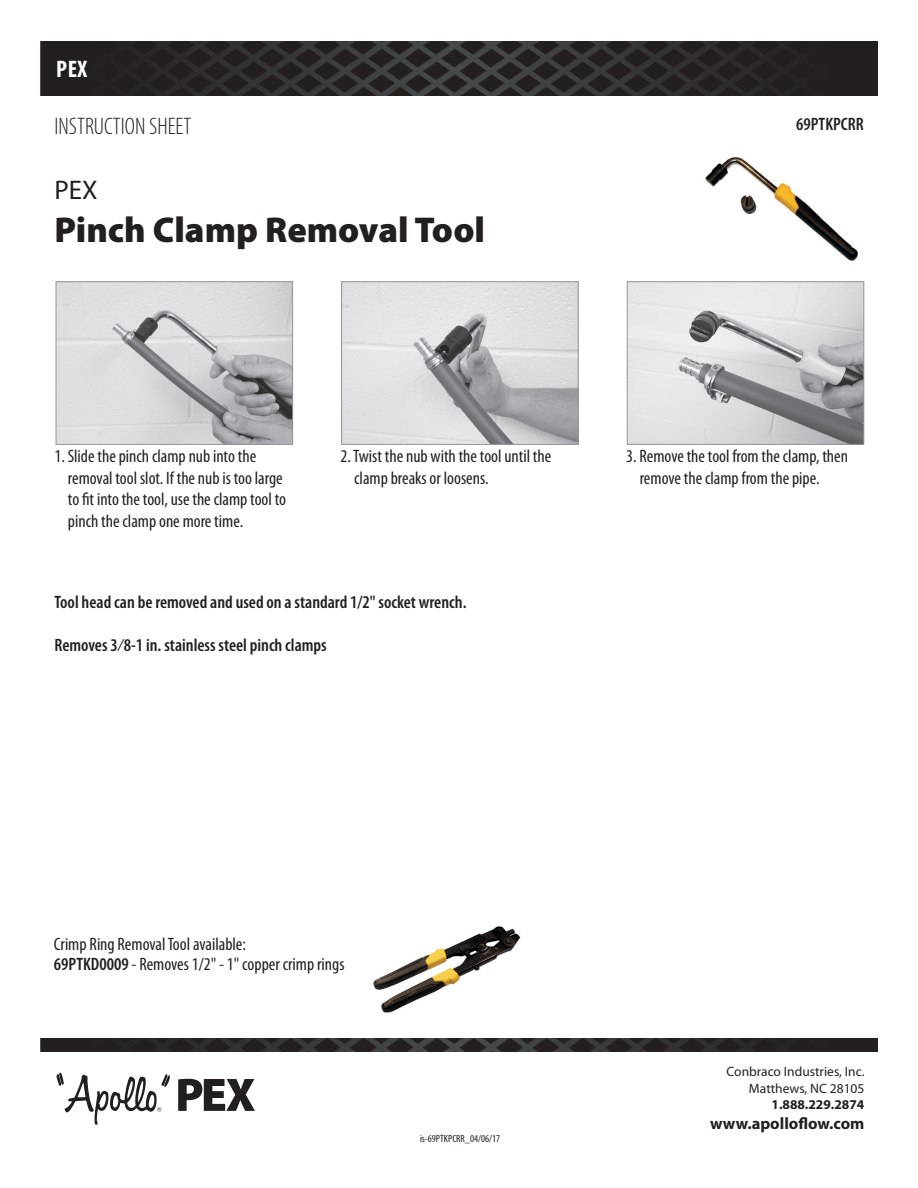
<style>
.page{position:relative;width:918px;height:1188px;background:#fff}
.page>*{position:absolute;margin:0;border:0;box-sizing:border-box;transform-origin:0 0}
.t1{font:900 36px "Myriad Pro";color:#231f20}
.t2{font:27px "Myriad Pro";color:#231f20}
.t3{font:300 condensed 24px "Myriad Pro";color:#231f20}
.t4{font:700 condensed 24px "Myriad Pro";color:#fff}
.t5{font:condensed 18px/21.6px "Myriad Pro";color:#231f20}
.t6{font:600 condensed 18px "Myriad Pro";color:#231f20}
.t7{font:700 16.5px "Myriad Pro";color:#231f20}
.t8{font:13.5px/16.2px "Myriad Pro";color:#231f20;text-align:right}
.t9{font:700 13.5px "Myriad Pro";color:#231f20}
.t10{font:condensed 10.5px "Myriad Pro";color:#231f20}
.s1{font-weight:600}
</style>
<div class="page">
<img style="left:40px;top:42px;width:837px;height:54px">
<svg style="left:178px;top:1079px;width:77px;height:32px"></svg>
<svg style="left:56px;top:1073px;width:114px;height:52px"></svg>
<img style="left:40px;top:1038px;width:837px;height:14px">
<img style="left:58px;top:283px;width:233px;height:160px">
<div style="left:56px;top:281px;width:237px;height:164px;border:1px solid #939598"></div>
<img style="left:343px;top:283px;width:234px;height:160px">
<div style="left:341px;top:281px;width:238px;height:164px;border:1px solid #939598"></div>
<img style="left:629px;top:283px;width:233px;height:160px">
<div style="left:627px;top:281px;width:237px;height:164px;border:1px solid #939598"></div>
<img style="left:373px;top:926px;width:148px;height:87px">
<img style="left:705px;top:157px;width:153px;height:104px">
<h3 class="t4" style="left:56px;top:56px;width:33px">PEX</h3>
<h3 class="t3" style="left:54px;top:114px;width:138px">INSTRUCTION SHEET</h3>
<h2 class="t2" style="left:54px;top:175px;width:45px">PEX</h2>
<h1 class="t1" style="left:54px;top:210px;width:432px">Pinch Clamp Removal Tool</h1>
<p class="t6" style="left:796px;top:114px;width:69px">69PTKPCRR</p>
<p class="t5" style="left:68px;top:446px;width:220px;text-indent:-14px">1. Slide the pinch clamp nub into the removal tool slot. If the nub is too large to fit into the tool, use the clamp tool to pinch the clamp one more time.</p>
<p class="t5" style="left:354px;top:446px;width:199px;text-indent:-14px">2. Twist the nub with the tool until the clamp breaks or loosens.</p>
<p class="t5" style="left:640px;top:446px;width:210px;text-indent:-14px">3. Remove the tool from the clamp, then remove the clamp from the pipe.</p>
<p class="t6" style="left:54px;top:592px;width:414px">Tool head can be removed and used on a standard 1/2" socket wrench.</p>
<p class="t6" style="left:54px;top:635px;width:274px">Removes 3⁄8-1 in. stainless steel pinch clamps</p>
<p class="t5" style="left:54px;top:935px;width:292px;line-height:19.5px">Crimp Ring Removal Tool available:<br><span class="s1">69PTKD0009</span> - Removes 1/2" - 1" copper crimp rings</p>
<p class="t10" style="left:420px;top:1132px;width:82px">is-69PTKPCRR_04/06/17</p>
<p class="t8" style="left:727px;top:1064px;width:139px">Conbraco Industries, Inc.<br>Matthews, NC 28105</p>
<p class="t9" style="left:772px;top:1097px;width:94px">1.888.229.2874</p>
<p class="t7" style="left:710px;top:1114px;width:156px">www.apolloflow.com</p>
</div>
